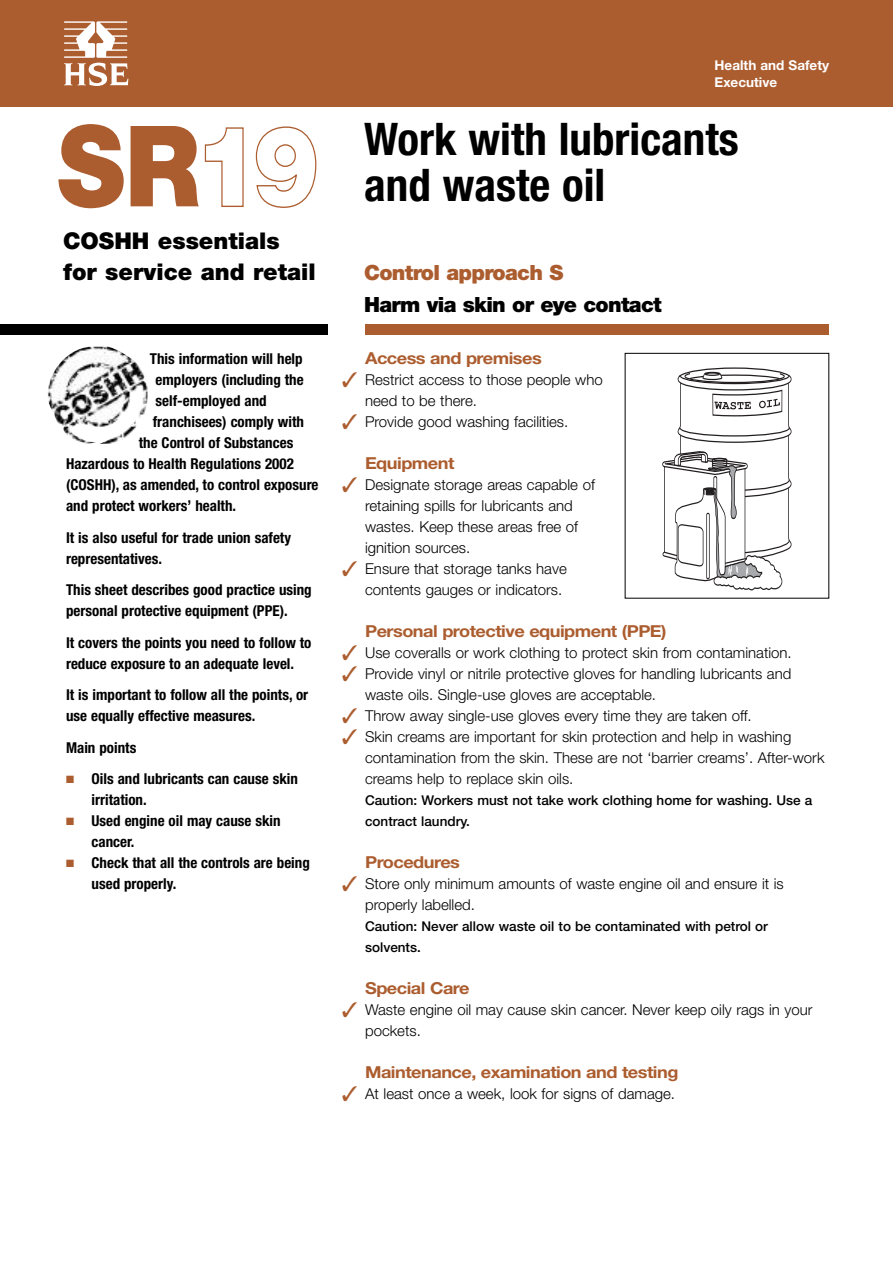
<style>
.page{position:relative;width:893px;height:1263px;background:#fff}
.page>*{position:absolute;margin:0;border:0;box-sizing:border-box;transform-origin:0 0}
.t1{font:900 112.5px "Helvetica Neue";color:#ac5d2f;scale:.9 1}
.t2{font:700 condensed 45px/46.5px "Helvetica Neue";color:#000}
.t3{font:900 23.1px/31.5px "Helvetica Neue";color:#000}
.t4{font:900 21px "Helvetica Neue";letter-spacing:-.035em;color:#000}
.t5{font:900 21px "Helvetica Neue";letter-spacing:-.035em;color:#ac5d2f}
.t6{font:700 16.5px "Helvetica Neue";letter-spacing:-.03em;color:#ac5d2f;scale:1.1 1}
.t7{font:300 15px/21px "Helvetica Neue";color:#000}
.t8{font:700 condensed 15px/21px "Helvetica Neue";color:#000}
.t9{font:500 13.5px/21px "Helvetica Neue";color:#000}
.t10{font:700 13.5px/16.5px "Helvetica Neue";color:#fff}
.s1{color:#fff}
.s2{color:#ac5d2f}
</style>
<div class="page">
<div style="left:0;top:0;width:893px;height:106px;background:#ac5d2f"></div>
<svg style="left:64px;top:21px;width:64px;height:65px"></svg>
<div style="left:366px;top:324px;width:463px;height:10px;background:#ac5d2f"></div>
<div style="left:0;top:324px;width:327px;height:10px;background:#000"></div>
<img style="left:48px;top:347px;width:100px;height:97px">
<svg style="left:662px;top:368px;width:130px;height:222px"></svg>
<h1 class="t1" style="left:57px;top:126px;width:293px">SR<span class="s1">19</span></h1>
<h3 class="t3" style="left:63px;top:226px;width:254px">COSHH essentials for service and retail</h3>
<p class="t8" style="left:150px;top:349px;width:154px">This information will help</p>
<p class="t8" style="left:156px;top:370px;width:150px">employers (including the</p>
<p class="t8" style="left:156px;top:391px;width:113px">self-employed and</p>
<p class="t8" style="left:153px;top:412px;width:153px">franchisees) comply with</p>
<p class="t8" style="left:139px;top:433px;width:156px">the Control of Substances</p>
<p class="t8" style="left:66px;top:454px;width:229px">Hazardous to Health Regulations 2002</p>
<p class="t8" style="left:66px;top:475px;width:254px">(COSHH), as amended, to control exposure</p>
<p class="t8" style="left:66px;top:496px;width:172px">and protect workers’ health.</p>
<p class="t8" style="left:66px;top:528px;width:227px">It is also useful for trade union safety representatives.</p>
<p class="t8" style="left:66px;top:580px;width:247px">This sheet describes good practice using personal protective equipment (PPE).</p>
<p class="t8" style="left:66px;top:633px;width:247px">It covers the points you need to follow to reduce exposure to an adequate level.</p>
<p class="t8" style="left:66px;top:685px;width:244px">It is important to follow all the points, or use equally effective measures.</p>
<p class="t8" style="left:66px;top:738px;width:72px">Main points</p>
<p class="t8" style="left:92px;top:769px;width:208px;text-indent:-26px"><span class="s2">■</span> Oils and lubricants can cause skin irritation.</p>
<p class="t8" style="left:92px;top:811px;width:191px;text-indent:-26px"><span class="s2">■</span> Used engine oil may cause skin cancer.</p>
<p class="t8" style="left:92px;top:853px;width:220px;text-indent:-26px"><span class="s2">■</span> Check that all the controls are being used properly.</p>
<p class="t10" style="left:715px;top:59px;width:116px">Health and Safety<br>Executive</p>
<h2 class="t2" style="left:364px;top:119px;width:376px">Work with lubricants and waste oil</h2>
<h3 class="t5" style="left:364px;top:265px;width:201px">Control approach S</h3>
<h3 class="t4" style="left:364px;top:297px;width:299px">Harm via skin or eye contact</h3>
<p class="t6" style="left:365px;top:352px;width:162px">Access and premises</p>
<p class="t7" style="left:365px;top:371px;width:239px;text-indent:-23px"><span class="s2">✓</span> Restrict access to those people who need to be there.</p>
<p class="t7" style="left:342px;top:413px;width:228px"><span class="s2">✓</span> Provide good washing facilities.</p>
<p class="t6" style="left:365px;top:457px;width:83px">Equipment</p>
<p class="t7" style="left:365px;top:476px;width:231px;text-indent:-23px"><span class="s2">✓</span> Designate storage areas capable of retaining spills for lubricants and wastes. Keep these areas free of ignition sources.</p>
<p class="t7" style="left:365px;top:560px;width:203px;text-indent:-23px"><span class="s2">✓</span> Ensure that storage tanks have contents gauges or indicators.</p>
<p class="t6" style="left:365px;top:625px;width:276px">Personal protective equipment (PPE)</p>
<p class="t7" style="left:342px;top:644px;width:452px"><span class="s2">✓</span> Use coveralls or work clothing to protect skin from contamination.</p>
<p class="t7" style="left:365px;top:665px;width:428px;text-indent:-23px"><span class="s2">✓</span> Provide vinyl or nitrile protective gloves for handling lubricants and waste oils. Single-use gloves are acceptable.</p>
<p class="t7" style="left:342px;top:707px;width:412px"><span class="s2">✓</span> Throw away single-use gloves every time they are taken off.</p>
<p class="t7" style="left:365px;top:728px;width:461px;text-indent:-23px"><span class="s2">✓</span> Skin creams are important for skin protection and help in washing contamination from the skin. These are not ‘barrier creams’. After-work creams help to replace skin oils.</p>
<p class="t9" style="left:365px;top:791px;width:449px">Caution: Workers must not take work clothing home for washing. Use a contract laundry.</p>
<p class="t6" style="left:365px;top:856px;width:88px">Procedures</p>
<p class="t7" style="left:365px;top:875px;width:420px;text-indent:-23px"><span class="s2">✓</span> Store only minimum amounts of waste engine oil and ensure it is properly labelled.</p>
<p class="t9" style="left:365px;top:917px;width:404px">Caution: Never allow waste oil to be contaminated with petrol or solvents.</p>
<p class="t6" style="left:365px;top:982px;width:96px">Special Care</p>
<p class="t7" style="left:365px;top:1001px;width:449px;text-indent:-23px"><span class="s2">✓</span> Waste engine oil may cause skin cancer. Never keep oily rags in your pockets.</p>
<p class="t6" style="left:365px;top:1066px;width:286px">Maintenance, examination and testing</p>
<p class="t7" style="left:342px;top:1085px;width:335px"><span class="s2">✓</span> At least once a week, look for signs of damage.</p>
</div>
